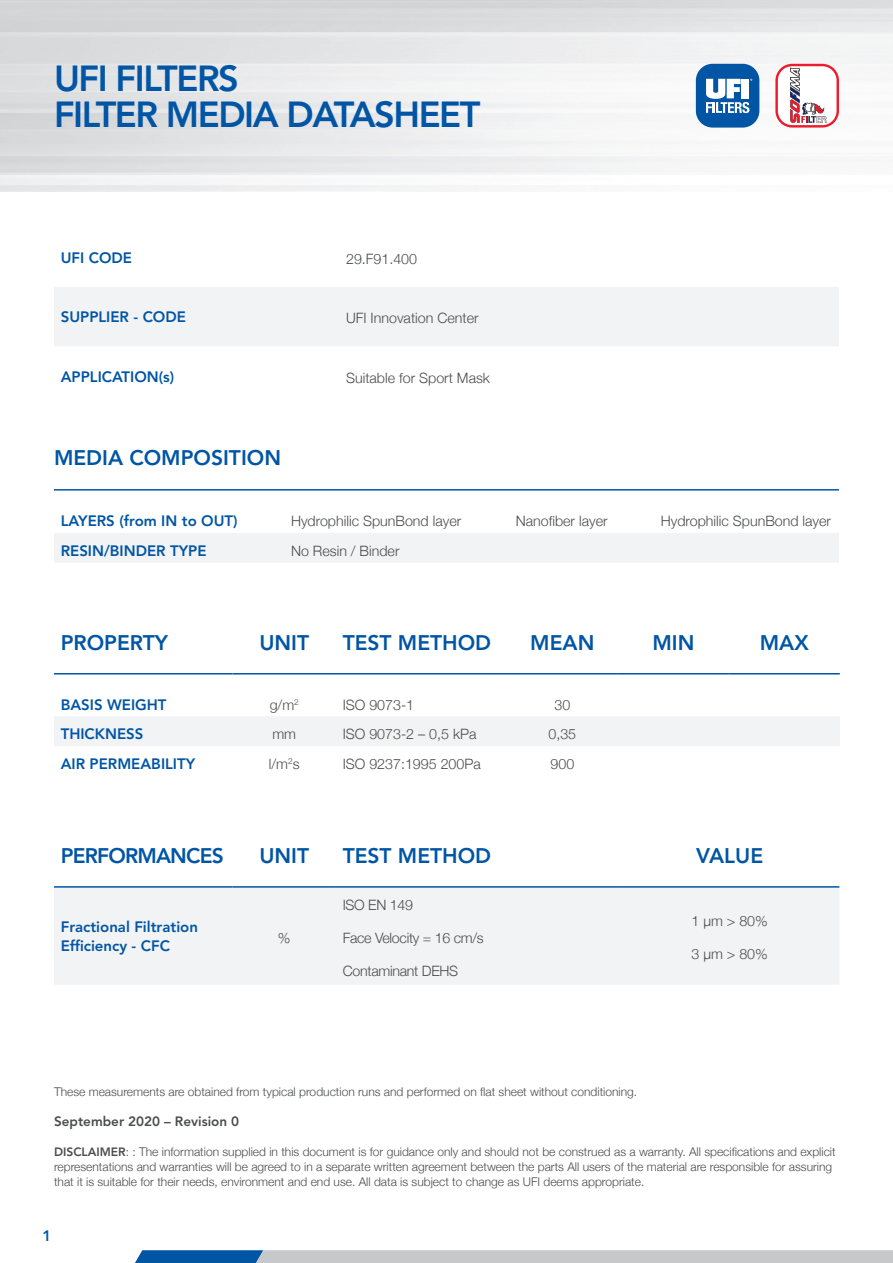
<style>
.page{position:relative;width:893px;height:1263px;background:#fff}
.page>*{position:absolute;margin:0;border:0;box-sizing:border-box;transform-origin:0 0}
.t1{font:800 36px/36px "Avenir LT Std";letter-spacing:-.04em;color:#0155a5}
.t2{font:800 21px "Avenir LT Std";color:#0155a5}
.t3{font:800 21px "Avenir LT Std";letter-spacing:-.04em;color:#0155a5}
.t4{font:800 15px/18.6px "Avenir LT Std";color:#0155a5}
.t5{font:300 14.25px "Helvetica Neue";color:#4b4c4d}
.t6{font:300 14.25px "Helvetica Neue";letter-spacing:-.02em;color:#4b4c4d}
.t7{font:800 13.5px "Avenir LT Std";color:#4b4c4d}
.t8{font:300 12px/15px "Helvetica Neue";color:#4b4c4d}
.s1{font-family:"Avenir LT Std";font-weight:800}
</style>
<div class="page">
<hr style="left:54px;top:489px;width:785px;height:2px;background:#0155a5">
<img style="left:0;top:0;width:893px;height:191px">
<div style="left:696px;top:64px;width:63px;height:64px;background:#0155a5;border-radius:17px"></div>
<svg style="left:706px;top:79px;width:46px;height:34px"></svg>
<svg style="left:775px;top:64px;width:64px;height:64px"></svg>
<svg style="left:135px;top:1250px;width:758px;height:13px;background:#a9b7c5"></svg>
<div style="left:54px;top:287px;width:785px;height:59px;background:#f2f3f4"></div>
<div style="left:54px;top:533px;width:785px;height:29px;background:#f2f3f4"></div>
<div style="left:54px;top:717px;width:786px;height:29px;background:#f2f3f4"></div>
<hr style="left:54px;top:673px;width:179px;height:1px;background:#0155a5">
<hr style="left:233px;top:673px;width:103px;height:1px;background:#0155a5">
<hr style="left:336px;top:673px;width:171px;height:1px;background:#0155a5">
<hr style="left:507px;top:673px;width:111px;height:1px;background:#0155a5">
<hr style="left:618px;top:673px;width:111px;height:1px;background:#0155a5">
<hr style="left:729px;top:673px;width:111px;height:1px;background:#0155a5">
<div style="left:54px;top:888px;width:785px;height:96px;background:#f2f3f4"></div>
<hr style="left:54px;top:886px;width:179px;height:2px;background:#0155a5">
<hr style="left:233px;top:886px;width:103px;height:2px;background:#0155a5">
<hr style="left:336px;top:886px;width:284px;height:2px;background:#0155a5">
<hr style="left:620px;top:886px;width:219px;height:2px;background:#0155a5">
<h1 class="t1" style="left:54px;top:61px;width:428px">UFI FILTERS<br>FILTER MEDIA DATASHEET</h1>
<p class="t4" style="left:61px;top:248px;width:73px">UFI CODE</p>
<p class="t5" style="left:346px;top:247px;width:73px">29.F91.400</p>
<p class="t4" style="left:61px;top:308px;width:127px">SUPPLIER - CODE</p>
<p class="t5" style="left:346px;top:307px;width:134px">UFI Innovation Center</p>
<p class="t4" style="left:61px;top:367px;width:115px">APPLICATION(s)</p>
<p class="t5" style="left:346px;top:366px;width:145px">Suitable for Sport Mask</p>
<h2 class="t2" style="left:54px;top:445px;width:229px">MEDIA COMPOSITION</h2>
<p class="t4" style="left:61px;top:512px;width:178px">LAYERS (from IN to OUT)</p>
<p class="t5" style="left:291px;top:510px;width:172px">Hydrophilic SpunBond layer</p>
<p class="t5" style="left:516px;top:510px;width:93px">Nanofiber layer</p>
<p class="t5" style="left:661px;top:510px;width:172px">Hydrophilic SpunBond layer</p>
<p class="t4" style="left:61px;top:541px;width:147px">RESIN/BINDER TYPE</p>
<p class="t5" style="left:291px;top:539px;width:110px">No Resin / Binder</p>
<h2 class="t2" style="left:61px;top:630px;width:109px">PROPERTY</h2>
<h2 class="t2" style="left:259px;top:630px;width:51px">UNIT</h2>
<h2 class="t2" style="left:343px;top:630px;width:150px">TEST METHOD</h2>
<h2 class="t2" style="left:530px;top:630px;width:66px">MEAN</h2>
<h2 class="t2" style="left:652px;top:630px;width:43px">MIN</h2>
<h2 class="t2" style="left:760px;top:630px;width:50px">MAX</h2>
<p class="t4" style="left:61px;top:695px;width:107px">BASIS WEIGHT</p>
<p class="t5" style="left:270px;top:693px;width:31px">g/m<sup>2</sup></p>
<p class="t5" style="left:343px;top:693px;width:73px">ISO 9073-1</p>
<p class="t5" style="left:554px;top:693px;width:17px">30</p>
<p class="t4" style="left:61px;top:725px;width:84px">THICKNESS</p>
<p class="t5" style="left:272px;top:723px;width:25px">mm</p>
<p class="t5" style="left:343px;top:723px;width:135px">ISO 9073-2 – 0,5 kPa</p>
<p class="t5" style="left:548px;top:723px;width:29px">0,35</p>
<p class="t4" style="left:61px;top:755px;width:136px">AIR PERMEABILITY</p>
<p class="t5" style="left:269px;top:752px;width:32px">l/m<sup>2</sup>s</p>
<p class="t5" style="left:343px;top:752px;width:140px">ISO 9237:1995 200Pa</p>
<p class="t5" style="left:550px;top:752px;width:25px">900</p>
<h2 class="t3" style="left:61px;top:843px;width:165px">PERFORMANCES</h2>
<h2 class="t2" style="left:259px;top:843px;width:51px">UNIT</h2>
<h2 class="t2" style="left:343px;top:843px;width:150px">TEST METHOD</h2>
<h2 class="t2" style="left:696px;top:843px;width:68px">VALUE</h2>
<p class="t4" style="left:61px;top:918px;width:139px">Fractional Filtration<br>Efficiency - CFC</p>
<p class="t5" style="left:278px;top:926px;width:14px">%</p>
<p class="t5" style="left:343px;top:893px;width:72px">ISO EN 149</p>
<p class="t6" style="left:343px;top:926px;width:143px">Face Velocity = 16 cm/s</p>
<p class="t6" style="left:343px;top:959px;width:117px">Contaminant DEHS</p>
<p class="t5" style="left:691px;top:910px;width:78px">1 μm &gt; 80%</p>
<p class="t5" style="left:691px;top:943px;width:78px">3 μm &gt; 80%</p>
<p class="t8" style="left:54px;top:1083px;width:585px">These measurements are obtained from typical production runs and performed on flat sheet without conditioning.</p>
<p class="t7" style="left:54px;top:1113px;width:187px">September 2020 – Revision 0</p>
<p class="t8" style="left:54px;top:1143px;width:783px"><span class="s1">DISCLAIMER</span>: : The information supplied in this document is for guidance only and should not be construed as a warranty. All specifications and explicit representations and warranties will be agreed to in a separate written agreement between the parts All users of the material are responsible for assuring that it is suitable for their needs, environment and end use. All data is subject to change as UFI deems appropriate.</p>
<p class="t4" style="left:43px;top:1226px;width:10px">1</p>
</div>
